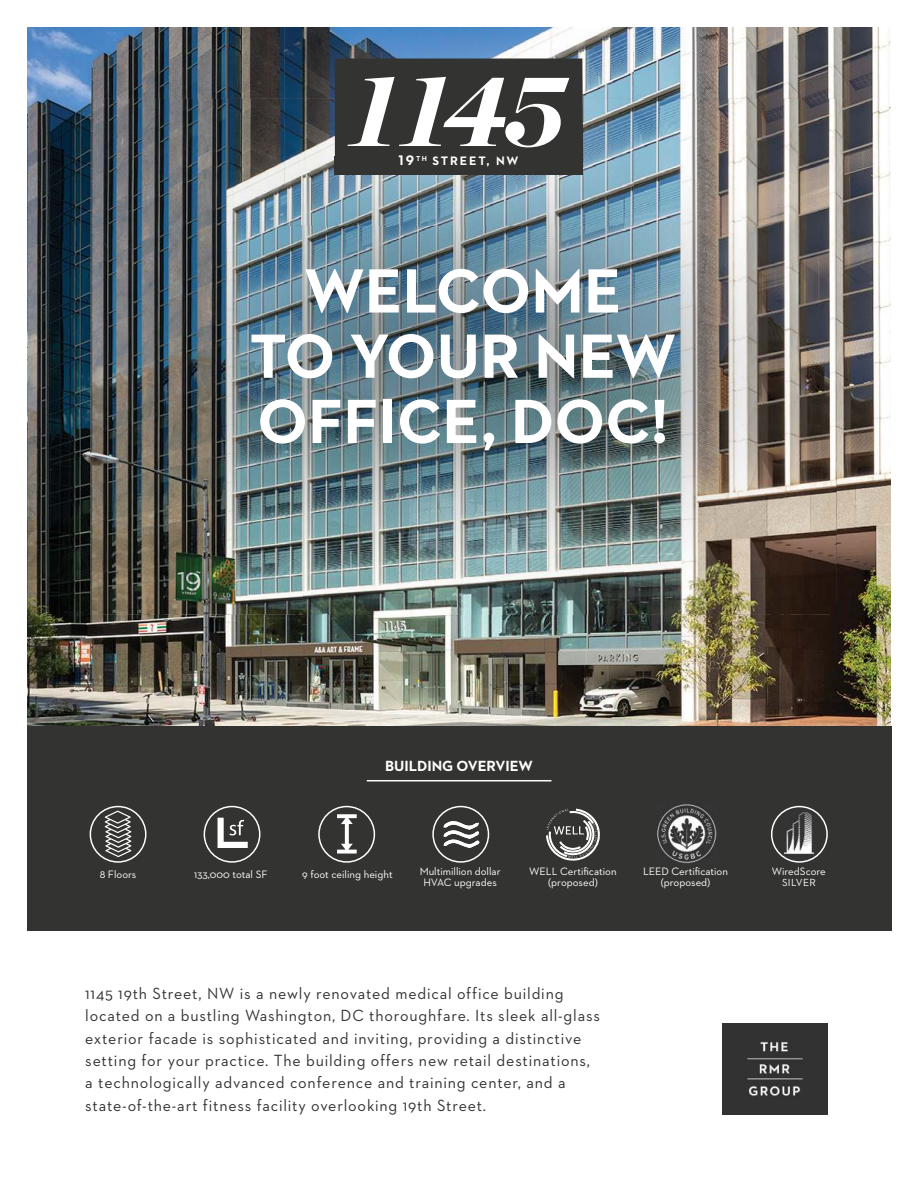
<style>
.page{position:relative;width:918px;height:1188px;background:#fff}
.page>*{position:absolute;margin:0;border:0;box-sizing:border-box;transform-origin:0 0}
.t1{font:700 63.6px/65.2px "Neutraface 2 Text";color:#fff;text-align:center}
.t2{font:16.5px/22.4px "Neutraface 2 Text";letter-spacing:.05em;color:#333332}
.t3{font:700 15px "Neutraface 2 Text";color:#fff}
.t4{font:700 12.45px "Neutraface 2 Text";letter-spacing:.15em;color:#fff}
.t5{font:10.95px/10.9px "Neutraface 2 Text";color:#fff;text-align:center}
.t6{font:10.5px "Neutraface 2 Text";letter-spacing:.03em;color:#fff}
.s1{font-size:14.1px}
</style>
<div class="page">
<img style="left:27px;top:27px;width:864px;height:700px">
<img style="left:90px;top:99px;width:213px;height:516px">
<img style="left:624px;top:99px;width:213px;height:516px">
<img style="left:303px;top:226px;width:321px;height:389px">
<div style="left:27px;top:727px;width:864px;height:204px;background:#333332"></div>
<img style="left:284px;top:27px;width:350px;height:199px">
<svg style="left:335px;top:58px;width:248px;height:98px"></svg>
<div style="left:335px;top:156px;width:248px;height:19px;background:#333332"></div>
<img style="left:723px;top:1023px;width:104px;height:92px">
<svg style="left:546px;top:809px;width:54px;height:52px"></svg>
<img style="left:657px;top:804px;width:59px;height:59px">
<svg style="left:218px;top:818px;width:30px;height:30px"></svg>
<svg style="left:444px;top:821px;width:36px;height:27px"></svg>
<svg style="left:337px;top:814px;width:20px;height:40px"></svg>
<img style="left:785px;top:812px;width:29px;height:49px">
<hr style="left:367px;top:780px;width:184px;height:1px;background:#fff">
<div style="left:90px;top:806px;width:57px;height:57px;border:1px solid #fff;border-radius:50%"></div>
<div style="left:204px;top:806px;width:56px;height:57px;border:1px solid #fff;border-radius:50%"></div>
<div style="left:318px;top:806px;width:57px;height:57px;border:1px solid #fff;border-radius:50%"></div>
<div style="left:432px;top:806px;width:57px;height:57px;border:1px solid #fff;border-radius:50%"></div>
<svg style="left:105px;top:811px;width:26px;height:46px"></svg>
<div style="left:771px;top:806px;width:57px;height:57px;border:1px solid #fff;border-radius:50%"></div>
<p class="t4" style="left:399px;top:157px;width:122px"><span class="s1">19</span> <sup>TH</sup> STREET, NW</p>
<h1 class="t1" style="left:249px;top:262px;width:428px">WELCOME<br>TO YOUR NEW<br>OFFICE, DOC!</h1>
<p class="t3" style="left:385px;top:761px;width:149px">BUILDING OVERVIEW</p>
<p class="t5" style="left:100px;top:870px;width:38px">8 Floors</p>
<p class="t5" style="left:194px;top:870px;width:75px">133,000 total SF</p>
<p class="t5" style="left:643px;top:867px;width:87px">LEED Certification (proposed)</p>
<p class="t5" style="left:529px;top:867px;width:89px">WELL Certification (proposed)</p>
<p class="t5" style="left:302px;top:870px;width:92px">9 foot ceiling height</p>
<p class="t5" style="left:420px;top:867px;width:82px">Multimillion dollar<br>HVAC upgrades</p>
<p class="t5" style="left:772px;top:867px;width:56px">WiredScore</p>
<p class="t6" style="left:782px;top:878px;width:35px">SILVER</p>
<p class="t2" style="left:85px;top:983px;width:516px">1145 19th Street, NW is a newly renovated medical office building located on a bustling Washington, DC thoroughfare. Its sleek all-glass exterior facade is sophisticated and inviting, providing a distinctive setting for your practice. The building offers new retail destinations, a technologically advanced conference and training center, and a state-of-the-art fitness facility overlooking 19th Street.</p>
</div>
